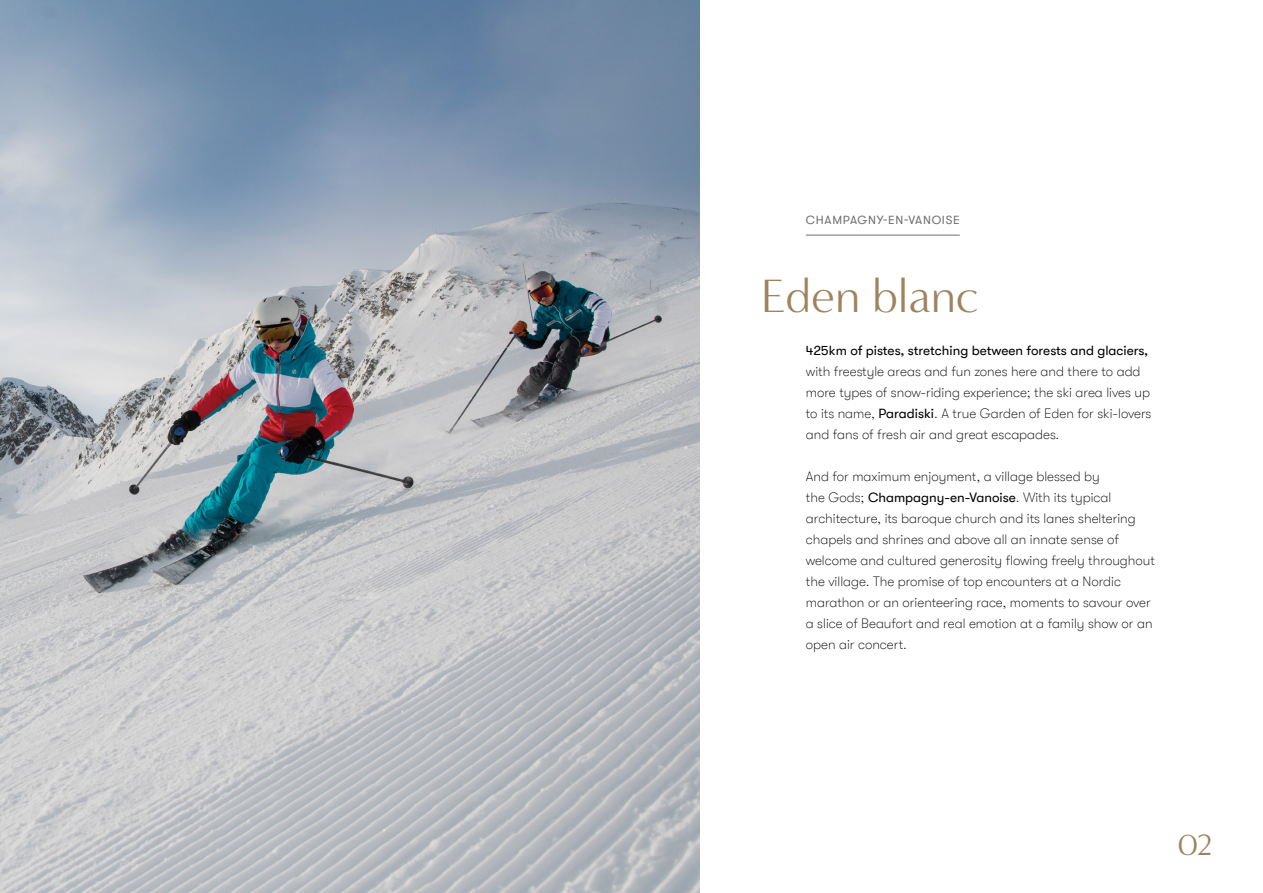
<style>
.page{position:relative;width:1263px;height:893px;background:#fff}
.page>*{position:absolute;margin:0;border:0;box-sizing:border-box;transform-origin:0 0}
.t1{font:48px "Minerva Modern";color:#9f835e}
.t2{font:30px "Minerva Modern";color:#9f835e}
.t3{font:100 13.5px/21px "GT Walsheim";color:#000}
.t4{font:13.5px "GT Walsheim";color:#000}
.t5{font:12px "GT Walsheim";letter-spacing:.06em;color:#706f6f}
.s1{font-weight:400}
</style>
<div class="page">
<img style="left:0;top:0;width:699px;height:893px">
<hr style="left:806px;top:235px;width:154px;height:1px;background:#706f6f">
<p class="t5" style="left:806px;top:214px;width:155px">CHAMPAGNY-EN-VANOISE</p>
<h1 class="t1" style="left:761px;top:269px;width:219px">Eden blanc</h1>
<p class="t4" style="left:806px;top:343px;width:344px">425km of pistes, stretching between forests and glaciers,</p>
<p class="t3" style="left:806px;top:361px;width:347px">with freestyle areas and fun zones here and there to add more types of snow-riding experience; the ski area lives up to its name, <span class="s1">Paradiski</span>. A true Garden of Eden for ski-lovers and fans of fresh air and great escapades.</p>
<p class="t3" style="left:806px;top:466px;width:351px">And for maximum enjoyment, a village blessed by<br>the Gods; <span class="s1">Champagny-en-Vanoise</span>. With its typical architecture, its baroque church and its lanes sheltering chapels and shrines and above all an innate sense of welcome and cultured generosity flowing freely throughout the village. The promise of top encounters at a Nordic marathon or an orienteering race, moments to savour over a slice of Beaufort and real emotion at a family show or an open air concert.</p>
<h2 class="t2" style="left:1178px;top:828px;width:36px">02</h2>
</div>
